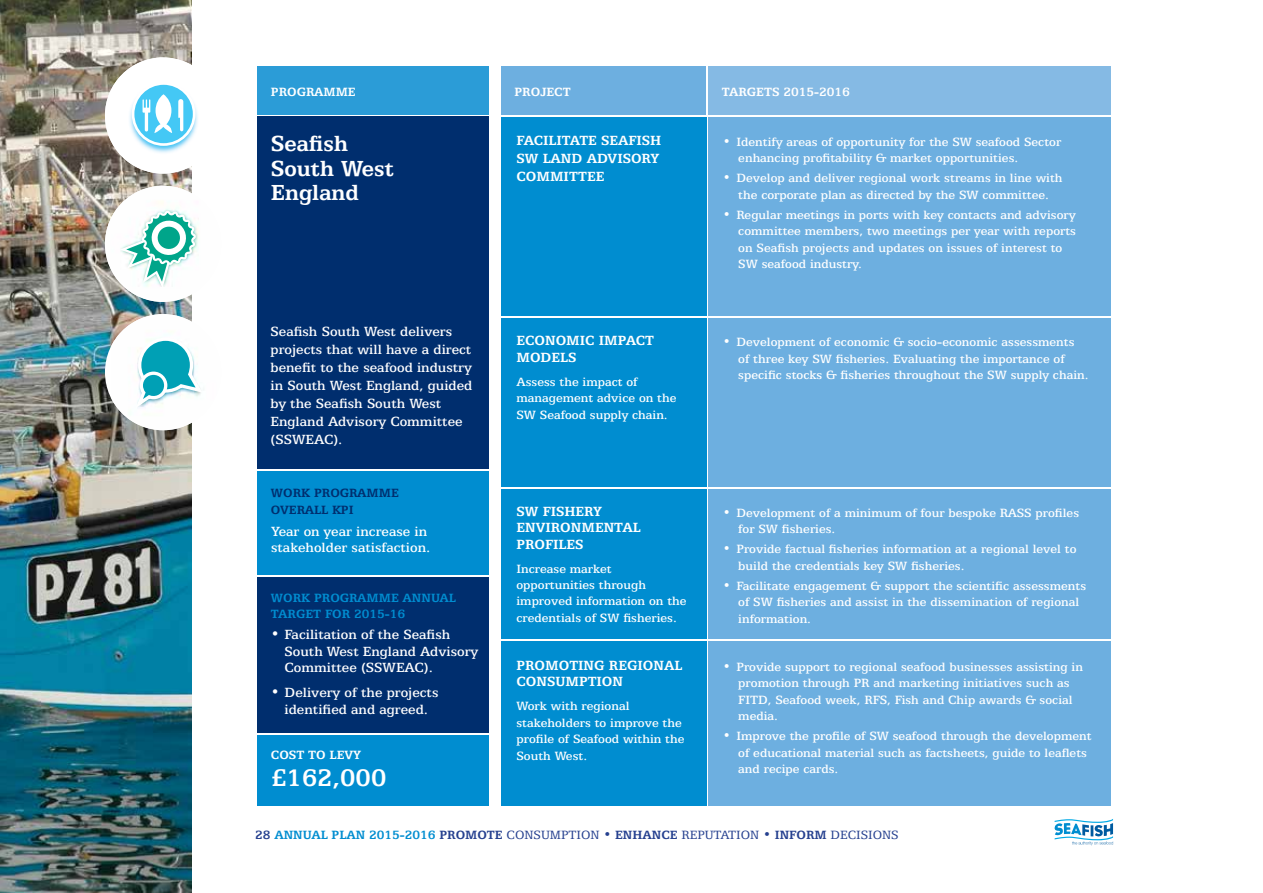
<style>
.page{position:relative;width:1263px;height:893px;background:#fff}
.page>*{position:absolute;margin:0;border:0;box-sizing:border-box;transform-origin:0 0}
.t1{font:700 27px "Egyptian 505 BT";color:#fff}
.t2{font:700 24.6px/24.6px "Egyptian 505 BT";color:#fff}
.t3{font:500 15px/18px "Egyptian 505 BT";color:#fff}
.t4{font:700 15px/16.4px "Egyptian 505 BT";color:#fff}
.t5{font:500 13.5px/16.4px "Egyptian 505 BT";color:#fff}
.t6{font:13.5px "Egyptian 505 BT";color:#25408f}
.t7{font:700 13.5px "Egyptian 505 BT";color:#fff}
.t8{font:700 13.5px/16.5px "Egyptian 505 BT";color:#008dd0}
.t9{font:700 13.5px/16.5px "Egyptian 505 BT";color:#002e6e}
.s1{font-weight:700}
.s2{font-weight:700;color:#008dd0}
</style>
<div class="page">
<img style="left:0;top:0;width:191px;height:893px">
<div style="left:257px;top:117px;width:232px;height:352px;background:#002e6e"></div>
<div style="left:501px;top:117px;width:205px;height:198px;background:#008dd0"></div>
<div style="left:501px;top:318px;width:205px;height:169px;background:#008dd0"></div>
<div style="left:501px;top:489px;width:205px;height:150px;background:#008dd0"></div>
<div style="left:501px;top:641px;width:205px;height:165px;background:#008dd0"></div>
<div style="left:708px;top:117px;width:403px;height:198px;background:#6dafe0"></div>
<div style="left:708px;top:318px;width:403px;height:169px;background:#6dafe0"></div>
<div style="left:708px;top:489px;width:403px;height:150px;background:#6dafe0"></div>
<div style="left:708px;top:641px;width:403px;height:165px;background:#6dafe0"></div>
<div style="left:501px;top:66px;width:205px;height:49px;background:#6dafe0"></div>
<div style="left:708px;top:66px;width:403px;height:49px;background:#85bae4"></div>
<div style="left:257px;top:66px;width:232px;height:49px;background:#2b9cd7"></div>
<div style="left:257px;top:736px;width:232px;height:70px;background:#008dd0"></div>
<svg style="left:1054px;top:819px;width:59px;height:26px"></svg>
<div style="left:257px;top:577px;width:232px;height:156px;background:#002e6e"></div>
<div style="left:257px;top:471px;width:232px;height:103px;background:#008dd0"></div>
<img style="left:105px;top:57px;width:116px;height:117px;border-radius:58px">
<svg style="left:133px;top:83px;width:61px;height:62px"></svg>
<div style="left:132px;top:82px;width:63px;height:64px;border:3px solid #fff;border-radius:50%"></div>
<svg style="left:178px;top:99px;width:5px;height:37px"></svg>
<svg style="left:143px;top:94px;width:29px;height:44px"></svg>
<img style="left:105px;top:186px;width:116px;height:116px;border-radius:58px">
<svg style="left:120px;top:211px;width:76px;height:77px"></svg>
<img style="left:112px;top:314px;width:80px;height:33px">
<img style="left:111px;top:347px;width:81px;height:83px">
<img style="left:112px;top:347px;width:80px;height:75px">
<svg style="left:136px;top:338px;width:65px;height:70px"></svg>
<p class="t7" style="left:271px;top:84px;width:86px">PROGRAMME</p>
<p class="t7" style="left:514px;top:84px;width:58px">PROJECT</p>
<p class="t7" style="left:722px;top:84px;width:129px">TARGETS 2015-2016</p>
<h2 class="t2" style="left:271px;top:131px;width:124px">Seafish<br>South West<br>England</h2>
<p class="t4" style="left:516px;top:131px;width:146px;line-height:18px">FACILITATE SEAFISH<br>SW LAND ADVISORY<br>COMMITTEE</p>
<p class="t3" style="left:271px;top:322px;width:203px">Seafish South West delivers projects that will have a direct benefit to the seafood industry in South West England, guided by the Seafish South West<br>England Advisory Committee (SSWEAC).</p>
<p class="t9" style="left:271px;top:484px;width:129px">WORK PROGRAMME<br>OVERALL KPI</p>
<p class="t3" style="left:271px;top:523px;width:161px;line-height:16.5px">Year on year increase in stakeholder satisfaction.</p>
<p class="t8" style="left:271px;top:589px;width:187px">WORK PROGRAMME ANNUAL<br>TARGET FOR 2015-16</p>
<p class="t3" style="left:285px;top:626px;width:195px;line-height:16.5px;text-indent:-14px">• Facilitation of the Seafish<br>South West England Advisory<br>Committee (SSWEAC).</p>
<p class="t3" style="left:271px;top:684px;width:169px;line-height:16.5px;text-align:center">• Delivery of the projects identified and agreed.</p>
<p class="t7" style="left:271px;top:747px;width:92px">COST TO LEVY</p>
<h1 class="t1" style="left:271px;top:762px;width:117px">£162,000</h1>
<p class="t4" style="left:516px;top:332px;width:139px">ECONOMIC IMPACT<br>MODELS</p>
<p class="t5" style="left:516px;top:373px;width:161px">Assess the impact of management advice on the<br>SW Seafood supply chain.</p>
<p class="t4" style="left:516px;top:503px;width:126px">SW FISHERY<br>ENVIRONMENTAL<br>PROFILES</p>
<p class="t5" style="left:516px;top:560px;width:172px">Increase market opportunities through improved information on the credentials of SW fisheries.</p>
<p class="t4" style="left:516px;top:657px;width:167px">PROMOTING REGIONAL<br>CONSUMPTION</p>
<p class="t5" style="left:516px;top:698px;width:169px">Work with regional stakeholders to improve the profile of Seafood within the<br>South West.</p>
<p class="t5" style="left:738px;top:133px;width:324px;text-indent:-15px">• Identify areas of opportunity for the SW seafood Sector enhancing profitability &amp; market opportunities.</p>
<p class="t5" style="left:723px;top:170px;width:341px;text-align:center">• Develop and deliver regional work streams in line with the corporate plan as directed by the SW committee.</p>
<p class="t5" style="left:738px;top:206px;width:339px;text-indent:-15px">• Regular meetings in ports with key contacts and advisory committee members, two meetings per year with reports on Seafish projects and updates on issues of interest to SW seafood industry.</p>
<p class="t5" style="left:738px;top:334px;width:352px;text-indent:-15px">• Development of economic &amp; socio-economic assessments of three key SW fisheries. Evaluating the importance of specific stocks &amp; fisheries throughout the SW supply chain.</p>
<p class="t5" style="left:738px;top:504px;width:342px;text-indent:-15px">• Development of a minimum of four bespoke RASS profiles for SW fisheries.</p>
<p class="t5" style="left:738px;top:541px;width:340px;text-indent:-15px">• Provide factual fisheries information at a regional level to build the credentials key SW fisheries.</p>
<p class="t5" style="left:738px;top:577px;width:349px;text-indent:-15px">• Facilitate engagement &amp; support the scientific assessments of SW fisheries and assist in the dissemination of regional information.</p>
<p class="t5" style="left:738px;top:658px;width:346px;text-indent:-15px">• Provide support to regional seafood businesses assisting in promotion through PR and marketing initiatives such as FITD, Seafood week, RFS, Fish and Chip awards &amp; social media.</p>
<p class="t5" style="left:738px;top:728px;width:355px;text-indent:-15px">• Improve the profile of SW seafood through the development of educational material such as factsheets, guide to leaflets and recipe cards.</p>
<p class="t6" style="left:255px;top:827px;width:645px"><span class="s1">28</span> <span class="s2">ANNUAL PLAN 2015-2016</span> <span class="s1">PROMOTE</span> CONSUMPTION • <span class="s1">ENHANCE</span> REPUTATION • <span class="s1">INFORM</span> DECISIONS</p>
</div>
